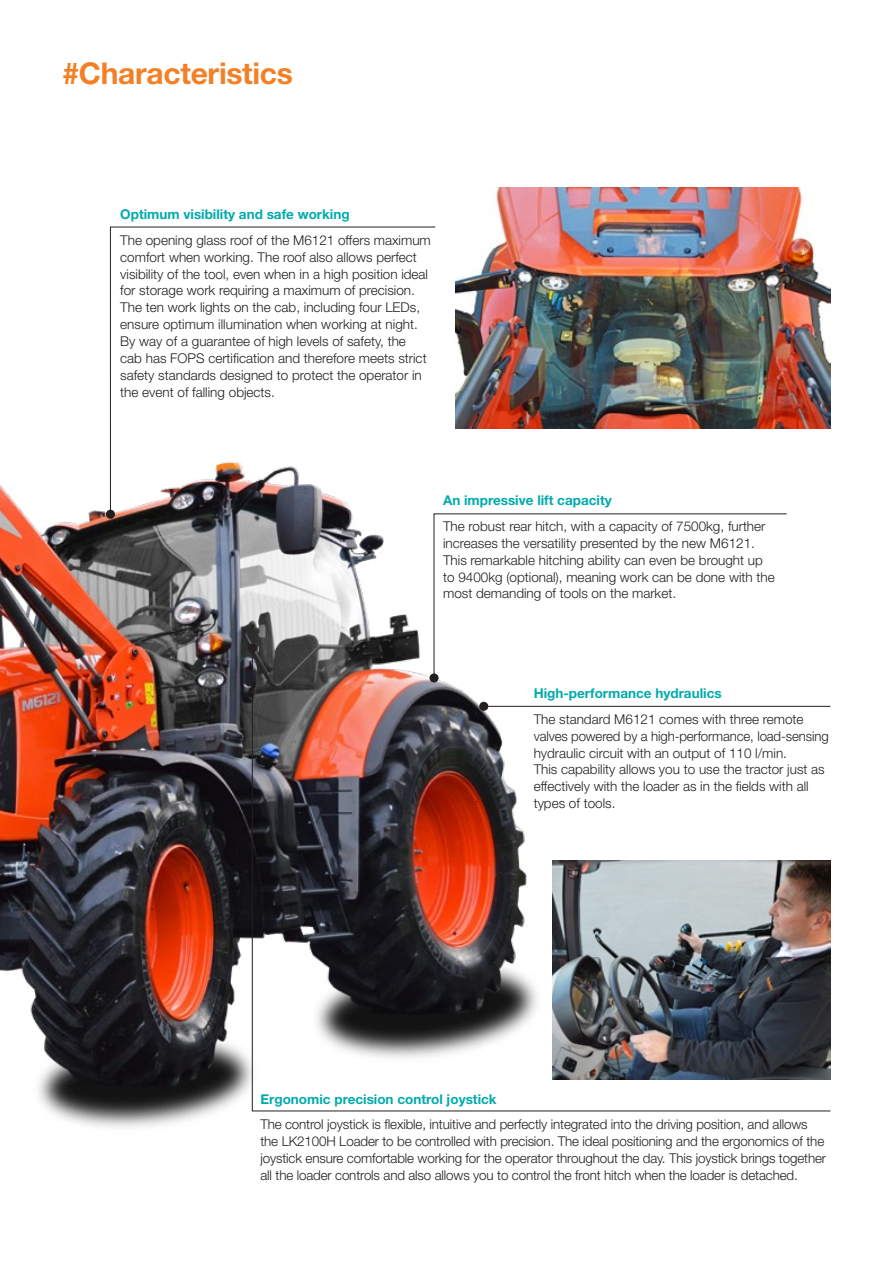
<style>
.page{position:relative;width:893px;height:1263px;background:#fff}
.page>*{position:absolute;margin:0;border:0;box-sizing:border-box;transform-origin:0 0}
.t1{font:700 30px "Helvetica Neue LT Std";letter-spacing:-.01em;color:#f48026}
.t2{font:300 13.5px/16.8px "Helvetica Neue LT Std";color:#231f20}
.t3{font:700 13.5px "Helvetica Neue LT Std";color:#00aaad}
</style>
<div class="page">
<img style="left:0;top:340px;width:420px;height:788px">
<img style="left:455px;top:188px;width:375px;height:241px">
<svg style="left:110px;top:226px;width:326px;height:289px"></svg>
<div style="left:106px;top:510px;width:9px;height:9px;background:#231f20;border-radius:50%"></div>
<svg style="left:433px;top:513px;width:354px;height:134px"></svg>
<img style="left:252px;top:647px;width:579px;height:465px">
<div style="left:248px;top:643px;width:9px;height:10px;background:#231f20;border-radius:50%"></div>
<h1 class="t1" style="left:63px;top:55px;width:232px">#Characteristics</h1>
<p class="t3" style="left:120px;top:206px;width:231px">Optimum visibility and safe working</p>
<p class="t2" style="left:120px;top:231px;width:312px">The opening glass roof of the M6121 offers maximum comfort when working. The roof also allows perfect visibility of the tool, even when in a high position ideal for storage work requiring a maximum of precision.<br>The ten work lights on the cab, including four LEDs, ensure optimum illumination when working at night.<br>By way of a guarantee of high levels of safety, the cab has FOPS certification and therefore meets strict safety standards designed to protect the operator in the event of falling objects.</p>
<p class="t3" style="left:443px;top:492px;width:170px">An impressive lift capacity</p>
<p class="t2" style="left:443px;top:517px;width:333px">The robust rear hitch, with a capacity of 7500kg, further increases the versatility presented by the new M6121.<br>This remarkable hitching ability can even be brought up to 9400kg (optional), meaning work can be done with the most demanding of tools on the market.</p>
<p class="t3" style="left:534px;top:685px;width:189px">High-performance hydraulics</p>
<p class="t2" style="left:534px;top:710px;width:296px">The standard M6121 comes with three remote valves powered by a high-performance, load-sensing hydraulic circuit with an output of 110 l/min.<br>This capability allows you to use the tractor just as effectively with the loader as in the fields with all types of tools.</p>
<p class="t3" style="left:260px;top:1091px;width:238px">Ergonomic precision control joystick</p>
<p class="t2" style="left:260px;top:1116px;width:567px">The control joystick is flexible, intuitive and perfectly integrated into the driving position, and allows the LK2100H Loader to be controlled with precision. The ideal positioning and the ergonomics of the joystick ensure comfortable working for the operator throughout the day. This joystick brings together all the loader controls and also allows you to control the front hitch when the loader is detached.</p>
</div>
